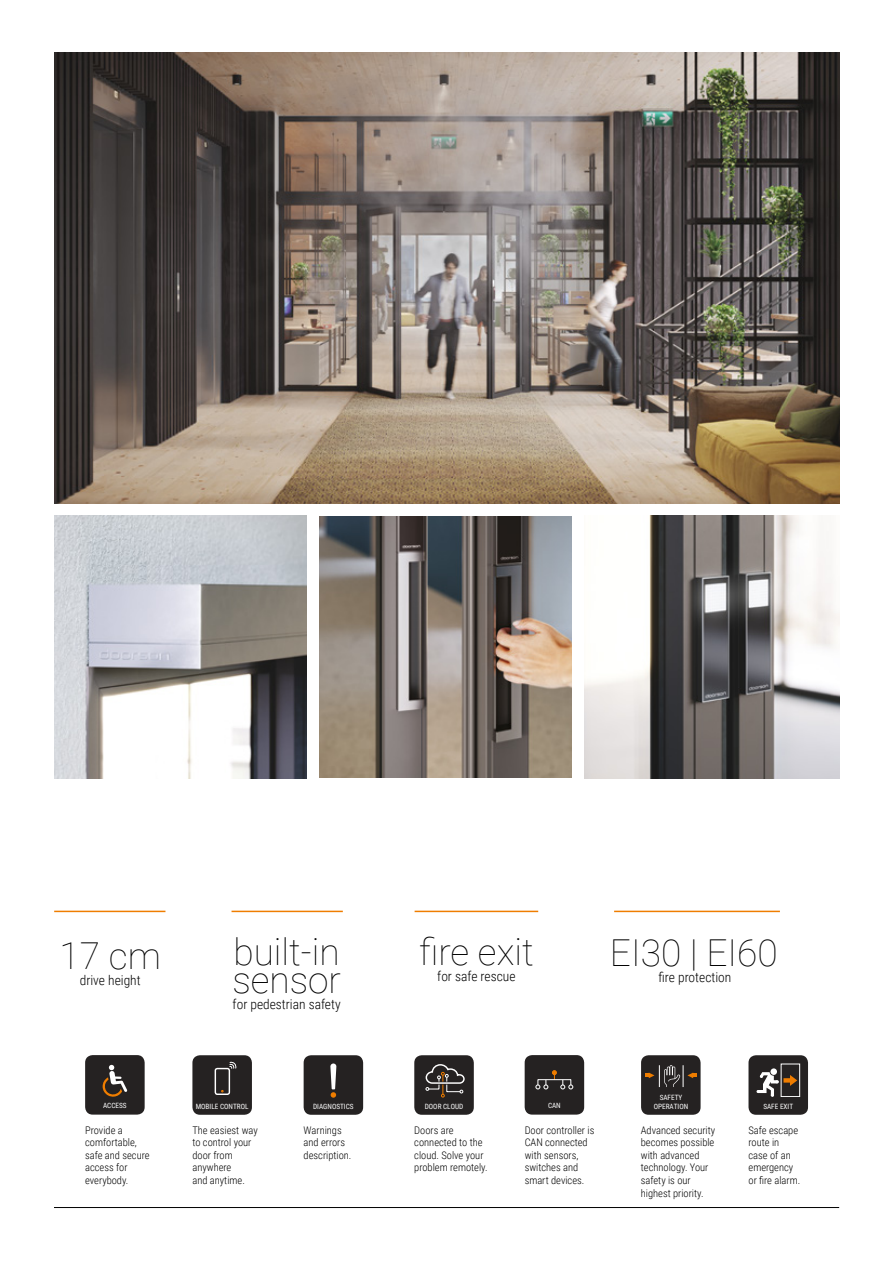
<style>
.page{position:relative;width:893px;height:1263px;background:#fff}
.page>*{position:absolute;margin:0;border:0;box-sizing:border-box;transform-origin:0 0}
.t1{font:100 37.05px/28.5px "Roboto";color:#000}
.t2{font:300 13.5px "Roboto Condensed";color:#000}
.t3{font:300 10.5px/12.6px "Roboto Condensed";color:#000}
.t4{font:7.2px "Roboto Condensed";color:#fff}
</style>
<div class="page">
<hr style="left:54px;top:1207px;width:785px;height:1px;background:#000">
<div style="left:525px;top:1055px;width:59px;height:59px;background:#252222;border-radius:8px"></div>
<svg style="left:536px;top:1070px;width:37px;height:19px"></svg>
<div style="left:538px;top:1079px;width:33px;height:6px;border:1px solid #fff"></div>
<div style="left:641px;top:1055px;width:60px;height:60px;background:#252222;border-radius:8px"></div>
<svg style="left:645px;top:1065px;width:52px;height:22px"></svg>
<div style="left:748px;top:1055px;width:60px;height:60px;background:#252222;border-radius:8px"></div>
<div style="left:770px;top:1068px;width:7px;height:7px;background:#fff;border-radius:50%"></div>
<svg style="left:756px;top:1072px;width:41px;height:25px"></svg>
<div style="left:781px;top:1064px;width:19px;height:33px;border:1px solid #fff"></div>
<div style="left:414px;top:1055px;width:60px;height:60px;background:#252222;border-radius:8px"></div>
<svg style="left:425px;top:1064px;width:40px;height:51px"></svg>
<div style="left:304px;top:1055px;width:59px;height:60px;background:#252222;border-radius:8px"></div>
<svg style="left:330px;top:1063px;width:6px;height:35px"></svg>
<div style="left:192px;top:1055px;width:60px;height:60px;background:#252222;border-radius:8px"></div>
<div style="left:215px;top:1068px;width:15px;height:27px;border:1px solid #fff;border-radius:2px"></div>
<svg style="left:229px;top:1061px;width:7px;height:8px"></svg>
<div style="left:85px;top:1055px;width:60px;height:59px;background:#252222;border-radius:8px"></div>
<svg style="left:103px;top:1065px;width:24px;height:32px"></svg>
<hr style="left:54px;top:911px;width:111px;height:1px;background:#ef7d00">
<hr style="left:232px;top:911px;width:111px;height:1px;background:#ef7d00">
<hr style="left:415px;top:911px;width:123px;height:1px;background:#ef7d00">
<hr style="left:614px;top:911px;width:166px;height:1px;background:#ef7d00">
<img style="left:54px;top:53px;width:785px;height:450px">
<img style="left:54px;top:515px;width:252px;height:263px">
<img style="left:319px;top:516px;width:252px;height:262px">
<img style="left:584px;top:516px;width:255px;height:262px">
<h1 class="t1" style="left:59px;top:940px;width:103px">17 cm</h1>
<p class="t2" style="left:80px;top:971px;width:62px">drive height</p>
<h1 class="t1" style="left:232px;top:936px;width:110px">built-in sensor</h1>
<p class="t2" style="left:233px;top:995px;width:110px">for pedestrian safety</p>
<h1 class="t1" style="left:419px;top:936px;width:116px">fire exit</h1>
<p class="t2" style="left:437px;top:966px;width:80px">for safe rescue</p>
<h1 class="t1" style="left:610px;top:937px;width:169px">EI30 | EI60</h1>
<p class="t2" style="left:659px;top:968px;width:74px">fire protection</p>
<p class="t4" style="left:660px;top:1092px;width:24px">SAFETY</p>
<p class="t4" style="left:103px;top:1101px;width:25px">ACCESS</p>
<p class="t4" style="left:196px;top:1101px;width:54px">MOBILE CONTROL</p>
<p class="t4" style="left:313px;top:1101px;width:42px">DIAGNOSTICS</p>
<p class="t4" style="left:425px;top:1101px;width:40px">DOOR CLOUD</p>
<p class="t4" style="left:654px;top:1101px;width:36px">OPERATION</p>
<p class="t4" style="left:763px;top:1101px;width:31px">SAFE EXIT</p>
<p class="t4" style="left:548px;top:1101px;width:14px">CAN</p>
<p class="t3" style="left:85px;top:1123px;width:66px">Provide a comfortable, safe and secure access for everybody.</p>
<p class="t3" style="left:192px;top:1123px;width:67px">The easiest way to control your door from anywhere<br>and anytime.</p>
<p class="t3" style="left:304px;top:1123px;width:49px">Warnings and errors description.</p>
<p class="t3" style="left:414px;top:1123px;width:75px">Doors are connected to the cloud. Solve your problem remotely.</p>
<p class="t3" style="left:525px;top:1123px;width:71px">Door controller is<br>CAN connected with sensors, switches and smart devices.</p>
<p class="t3" style="left:641px;top:1123px;width:76px">Advanced security becomes possible with advanced technology. Your safety is our highest priority.</p>
<p class="t3" style="left:748px;top:1123px;width:53px">Safe escape route in case of an emergency or fire alarm.</p>
</div>
